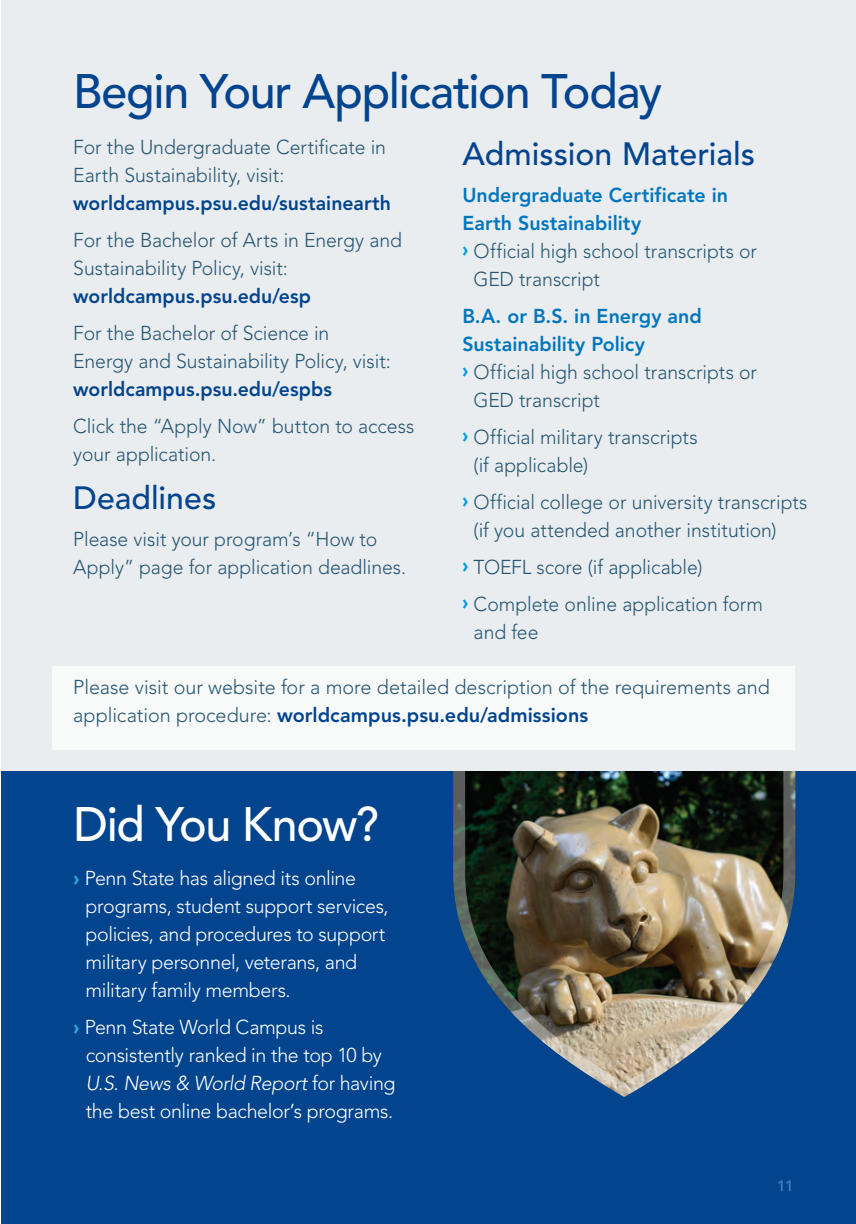
<style>
.page{position:relative;width:856px;height:1224px;background:#fff}
.page>*{position:absolute;margin:0;border:0;box-sizing:border-box;transform-origin:0 0}
.t1{font:500 48px "Avenir LT Std";letter-spacing:-.025em;color:#02448d}
.t2{font:500 48px "Avenir LT Std";letter-spacing:-.03em;color:#fff}
.t3{font:500 32px "Avenir LT Std";color:#02448d}
.t4{font:300 20px/28px "Avenir LT Std";letter-spacing:-.005em;color:#275673}
.t5{font:300 20px/28px "Avenir LT Std";letter-spacing:-.02em;color:#fff}
.t6{font:800 20px "Avenir LT Std";color:#0076be}
.t7{font:800 20px "Avenir LT Std";color:#02448d}
.t8{font:500 15px "Avenir LT Std";color:#4588c7}
.s1{font-weight:900;color:#069ad9}
.s2{font-weight:800;color:#02448d}
.s3{font-weight:900;color:#32a8df}
.s4{font-style:italic}
</style>
<div class="page">
<div style="left:0;top:0;width:13px;height:1224px;background:#02448d"></div>
<div style="left:2px;top:771px;width:853px;height:453px;background:#02448d"></div>
<img style="left:453px;top:771px;width:342px;height:326px">
<div style="left:1px;top:0;width:854px;height:771px;background:#e9edef"></div>
<div style="left:52px;top:667px;width:742px;height:83px;background:#f8fafa"></div>
<h1 class="t1" style="left:73px;top:64px;width:590px">Begin Your Application Today</h1>
<p class="t4" style="left:73px;top:133px;width:314px">For the Undergraduate Certificate in<br>Earth Sustainability, visit:</p>
<p class="t7" style="left:73px;top:192px;width:319px">worldcampus.psu.edu/sustainearth</p>
<p class="t4" style="left:73px;top:226px;width:330px">For the Bachelor of Arts in Energy and<br>Sustainability Policy, visit:</p>
<p class="t7" style="left:73px;top:285px;width:239px">worldcampus.psu.edu/esp</p>
<p class="t4" style="left:73px;top:319px;width:319px">For the Bachelor of Science in<br>Energy and Sustainability Policy, visit:</p>
<p class="t7" style="left:73px;top:378px;width:260px">worldcampus.psu.edu/espbs</p>
<p class="t4" style="left:73px;top:412px;width:343px">Click the “Apply Now” button to access your application.</p>
<h2 class="t3" style="left:73px;top:479px;width:144px">Deadlines</h2>
<p class="t4" style="left:73px;top:525px;width:334px">Please visit your program’s “How to<br>Apply” page for application deadlines.</p>
<h2 class="t3" style="left:462px;top:135px;width:294px">Admission Materials</h2>
<p class="t6" style="left:462px;top:183px;width:267px">Undergraduate Certificate in</p>
<p class="t6" style="left:462px;top:211px;width:180px">Earth Sustainability</p>
<p class="t4" style="left:462px;top:237px;width:296px"><span class="s1">›</span> Official high school transcripts or</p>
<p class="t4" style="left:473px;top:265px;width:128px">GED transcript</p>
<p class="t6" style="left:462px;top:304px;width:241px">B.A. or B.S. in Energy and</p>
<p class="t6" style="left:462px;top:332px;width:184px">Sustainability Policy</p>
<p class="t4" style="left:462px;top:358px;width:296px"><span class="s1">›</span> Official high school transcripts or</p>
<p class="t4" style="left:473px;top:386px;width:128px">GED transcript</p>
<p class="t4" style="left:473px;top:423px;width:225px;text-indent:-11px"><span class="s1">›</span> Official military transcripts (if applicable)</p>
<p class="t4" style="left:473px;top:488px;width:335px;text-indent:-11px"><span class="s1">›</span> Official college or university transcripts (if you attended another institution)</p>
<p class="t4" style="left:462px;top:548px;width:302px;line-height:37px"><span class="s1">›</span> TOEFL score (if applicable)<br><span class="s1">›</span> Complete online application form</p>
<p class="t4" style="left:473px;top:618px;width:66px">and fee</p>
<p class="t4" style="left:73px;top:673px;width:698px">Please visit our website for a more detailed description of the requirements and application procedure: <span class="s2">worldcampus.psu.edu/admissions</span></p>
<h1 class="t2" style="left:74px;top:796px;width:307px">Did You Know?</h1>
<p class="t5" style="left:86px;top:864px;width:304px;text-indent:-12px"><span class="s3">›</span> Penn State has aligned its online programs, student support services, policies, and procedures to support military personnel, veterans, and military family members.</p>
<p class="t5" style="left:86px;top:1013px;width:311px;text-indent:-12px"><span class="s3">›</span> Penn State World Campus is consistently ranked in the top 10 by <span class="s4">U.S. News &amp; World Report</span> for having the best online bachelor’s programs.</p>
<p class="t8" style="left:777px;top:1178px;width:18px">11</p>
</div>
